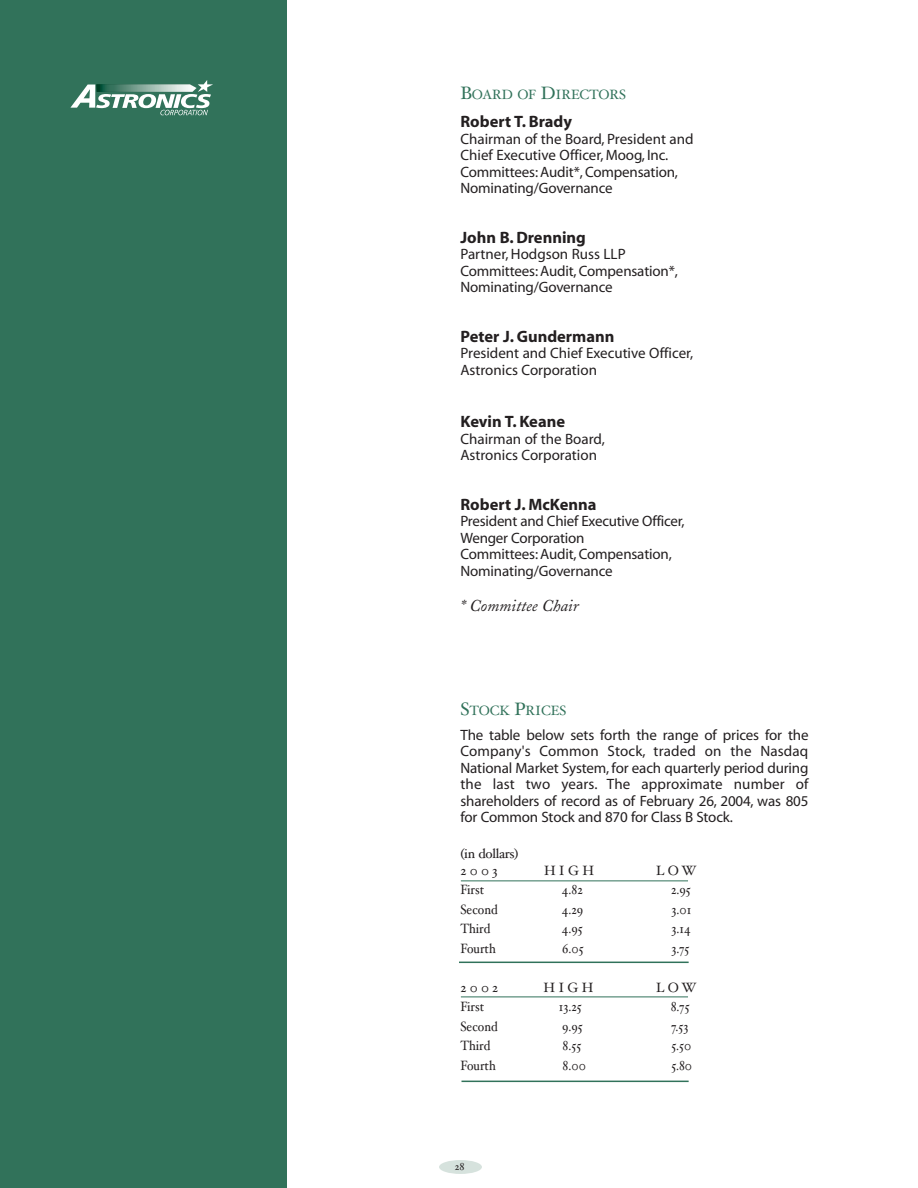
<style>
.page{position:relative;width:918px;height:1188px;background:#fff}
.page>*{position:absolute;margin:0;border:0;box-sizing:border-box;transform-origin:0 0}
.t1{font:700 16.5px "Myriad";color:#231f20}
.t2{font:italic 16.5px "Adobe Caslon";color:#231f20}
.t3{font:15px/16.5px "Myriad";letter-spacing:-.01em;color:#231f20}
.t4{font:13.5px "Hoefler Text";color:#231f20;scale:.9 1}
.t5{font:13.5px "Hoefler Text";letter-spacing:-.015em;color:#31725a}
.t6{font:13.5px "Hoefler Text";color:#231f20}
.t7{font:13.5px/16.5px "Hoefler Text";letter-spacing:-.02em;color:#231f20}
.t8{font:10.5px "Hoefler Text";color:#231f20}
.s1{font-size:18px}
</style>
<div class="page">
<div style="left:0;top:0;width:287px;height:1187px;background:#31725a"></div>
<div style="left:439px;top:1160px;width:43px;height:14px;background:#d6e2dd;border-radius:50%"></div>
<svg style="left:70px;top:80px;width:143px;height:35px"></svg>
<hr style="left:459px;top:962px;width:230px;height:1px;background:#31725a">
<hr style="left:461px;top:880px;width:227px;height:1px;background:#31725a">
<hr style="left:462px;top:1081px;width:227px;height:1px;background:#31725a">
<hr style="left:461px;top:997px;width:227px;height:1px;background:#31725a">
<p class="t5" style="left:460px;top:89px;width:167px"><span class="s1">B</span>OARD OF <span class="s1">D</span>IRECTORS</p>
<p class="t1" style="left:460px;top:115px;width:113px">Robert T. Brady</p>
<p class="t3" style="left:460px;top:132px;width:234px">Chairman of the Board, President and Chief Executive Officer, Moog, Inc.<br>Committees: Audit*, Compensation, Nominating/Governance</p>
<p class="t1" style="left:460px;top:231px;width:127px">John B. Drenning</p>
<p class="t3" style="left:460px;top:247px;width:219px">Partner, Hodgson Russ LLP<br>Committees: Audit, Compensation*,<br>Nominating/Governance</p>
<p class="t1" style="left:460px;top:330px;width:155px">Peter J. Gundermann</p>
<p class="t3" style="left:460px;top:346px;width:234px">President and Chief Executive Officer,<br>Astronics Corporation</p>
<p class="t1" style="left:460px;top:415px;width:106px">Kevin T. Keane</p>
<p class="t3" style="left:460px;top:432px;width:146px">Chairman of the Board,<br>Astronics Corporation</p>
<p class="t1" style="left:460px;top:498px;width:138px">Robert J. McKenna</p>
<p class="t3" style="left:460px;top:514px;width:226px">President and Chief Executive Officer,<br>Wenger Corporation<br>Committees: Audit, Compensation,<br>Nominating/Governance</p>
<p class="t2" style="left:460px;top:599px;width:120px">* Committee Chair</p>
<p class="t5" style="left:460px;top:705px;width:107px"><span class="s1">S</span>TOCK <span class="s1">P</span>RICES</p>
<p class="t3" style="left:460px;top:728px;width:350px;text-align:justify">The table below sets forth the range of prices for the Company's Common Stock, traded on the Nasdaq National Market System, for each quarterly period during the last two years. The approximate number of shareholders of record as of February 26, 2004, was 805 for Common Stock and 870 for Class B Stock.</p>
<p class="t7" style="left:460px;top:847px;width:60px">(in dollars)<br>2003</p>
<p class="t6" style="left:544px;top:865px;width:52px">HIGH</p>
<p class="t6" style="left:656px;top:865px;width:42px">LOW</p>
<p class="t4" style="left:460px;top:884px;width:28px">First</p>
<p class="t4" style="left:562px;top:884px;width:25px">4.82</p>
<p class="t4" style="left:671px;top:884px;width:24px">2.95</p>
<p class="t4" style="left:460px;top:904px;width:43px">Second</p>
<p class="t4" style="left:562px;top:904px;width:25px">4.29</p>
<p class="t4" style="left:672px;top:904px;width:23px">3.01</p>
<p class="t4" style="left:460px;top:923px;width:35px">Third</p>
<p class="t4" style="left:562px;top:923px;width:25px">4.95</p>
<p class="t4" style="left:672px;top:923px;width:23px">3.14</p>
<p class="t4" style="left:460px;top:943px;width:41px">Fourth</p>
<p class="t4" style="left:562px;top:943px;width:26px">6.05</p>
<p class="t4" style="left:672px;top:943px;width:22px">3.75</p>
<p class="t6" style="left:460px;top:982px;width:39px">2002</p>
<p class="t6" style="left:543px;top:982px;width:52px">HIGH</p>
<p class="t6" style="left:656px;top:982px;width:42px">LOW</p>
<p class="t4" style="left:460px;top:1001px;width:28px">First</p>
<p class="t4" style="left:559px;top:1001px;width:27px">13.25</p>
<p class="t4" style="left:671px;top:1001px;width:23px">8.75</p>
<p class="t4" style="left:460px;top:1021px;width:43px">Second</p>
<p class="t4" style="left:562px;top:1021px;width:25px">9.95</p>
<p class="t4" style="left:671px;top:1021px;width:21px">7.53</p>
<p class="t4" style="left:460px;top:1040px;width:35px">Third</p>
<p class="t4" style="left:563px;top:1040px;width:22px">8.55</p>
<p class="t4" style="left:672px;top:1040px;width:24px">5.50</p>
<p class="t4" style="left:460px;top:1060px;width:41px">Fourth</p>
<p class="t4" style="left:563px;top:1060px;width:27px">8.00</p>
<p class="t4" style="left:671px;top:1060px;width:25px">5.80</p>
<p class="t8" style="left:455px;top:1163px;width:11px">28</p>
</div>
